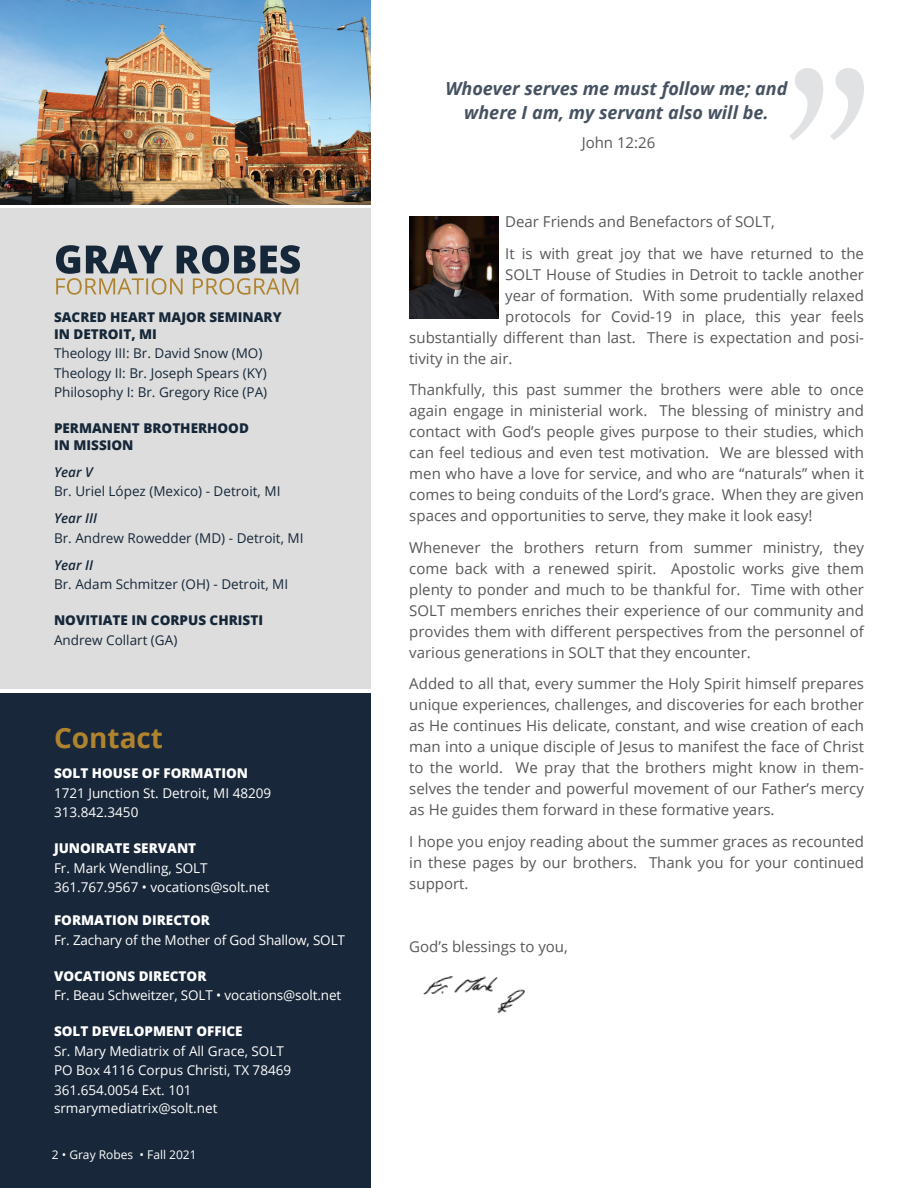
<style>
.page{position:relative;width:918px;height:1188px;background:#fff}
.page>*{position:absolute;margin:0;border:0;box-sizing:border-box;transform-origin:0 0}
.GR_Heading{font:700 28.05px "Open Sans";color:#af842e}
.GR_Body_Copy{font:italic 700 18px/24px "Open Sans";color:#465261;text-align:center}
.GR_Body_Copy-2{font:15px/21px "Open Sans";color:#57585a;text-align:justify}
.GR_Formation_Copy{font:13.5px "Open Sans";color:#fff}
.GR_Formation_Copy-2{font:13.5px "Open Sans";color:#162739}
.GR_Formation_Heading{font:800 13.5px "Open Sans";color:#162739}
.GR_Formation_Heading-2{font:800 13.5px "Open Sans";color:#fff}
.GR_Formation_Copy-3{font:800 13.5px "Open Sans";color:#fff}
.GR_Formation_Subhead{font:italic 600 13.5px "Open Sans";color:#162739}
.t1{font:12px "Open Sans";color:#fff}
</style>
<div class="page">
<div style="left:0;top:208px;width:370px;height:480px;background:#ddd"></div>
<img style="left:0;top:0;width:370px;height:204px">
<img style="left:409px;top:216px;width:90px;height:103px">
<img style="left:423px;top:976px;width:102px;height:38px">
<svg style="left:56px;top:245px;width:244px;height:50px"></svg>
<div style="left:0;top:693px;width:370px;height:495px;background:#182739"></div>
<svg style="left:790px;top:68px;width:74px;height:72px"></svg>
<p class="GR_Formation_Heading" style="left:54px;top:307px;width:229px">SACRED HEART MAJOR SEMINARY</p>
<p class="GR_Formation_Heading" style="left:54px;top:324px;width:104px">IN DETROIT, MI</p>
<p class="GR_Formation_Copy-2" style="left:54px;top:344px;width:210px">Theology III: Br. David Snow (MO)</p>
<p class="GR_Formation_Copy-2" style="left:54px;top:364px;width:214px">Theology II: Br. Joseph Spears (KY)</p>
<p class="GR_Formation_Copy-2" style="left:54px;top:383px;width:215px">Philosophy I: Br. Gregory Rice (PA)</p>
<p class="GR_Formation_Heading" style="left:54px;top:418px;width:196px">PERMANENT BROTHERHOOD</p>
<p class="GR_Formation_Heading" style="left:54px;top:435px;width:81px">IN MISSION</p>
<p class="GR_Formation_Subhead" style="left:54px;top:463px;width:40px">Year V</p>
<p class="GR_Formation_Copy-2" style="left:54px;top:482px;width:228px">Br. Uriel López (Mexico) - Detroit, MI</p>
<p class="GR_Formation_Subhead" style="left:54px;top:509px;width:45px">Year III</p>
<p class="GR_Formation_Copy-2" style="left:54px;top:529px;width:251px">Br. Andrew Rowedder (MD) - Detroit, MI</p>
<p class="GR_Formation_Subhead" style="left:54px;top:556px;width:41px">Year II</p>
<p class="GR_Formation_Copy-2" style="left:54px;top:575px;width:236px">Br. Adam Schmitzer (OH) - Detroit, MI</p>
<p class="GR_Formation_Heading" style="left:54px;top:610px;width:211px">NOVITIATE IN CORPUS CHRISTI</p>
<p class="GR_Formation_Copy-2" style="left:54px;top:631px;width:125px">Andrew Collart (GA)</p>
<p class="GR_Heading" style="left:54px;top:718px;width:111px">Contact</p>
<p class="GR_Formation_Heading-2" style="left:54px;top:763px;width:196px">SOLT HOUSE OF FORMATION</p>
<p class="GR_Formation_Copy" style="left:54px;top:784px;width:219px">1721 Junction St. Detroit, MI 48209</p>
<p class="GR_Formation_Copy" style="left:54px;top:803px;width:86px">313.842.3450</p>
<p class="GR_Formation_Heading-2" style="left:54px;top:838px;width:144px">JUNOIRATE SERVANT</p>
<p class="GR_Formation_Copy" style="left:54px;top:859px;width:155px">Fr. Mark Wendling, SOLT</p>
<p class="GR_Formation_Copy" style="left:54px;top:878px;width:217px">361.767.9567 • vocations@solt.net</p>
<p class="GR_Formation_Copy-3" style="left:54px;top:910px;width:158px">FORMATION DIRECTOR</p>
<p class="GR_Formation_Copy" style="left:54px;top:931px;width:293px">Fr. Zachary of the Mother of God Shallow, SOLT</p>
<p class="GR_Formation_Copy-3" style="left:54px;top:966px;width:154px">VOCATIONS DIRECTOR</p>
<p class="GR_Formation_Copy" style="left:54px;top:986px;width:289px">Fr. Beau Schweitzer, SOLT • vocations@solt.net</p>
<p class="GR_Formation_Heading-2" style="left:54px;top:1021px;width:190px">SOLT DEVELOPMENT OFFICE</p>
<p class="GR_Formation_Copy" style="left:54px;top:1042px;width:231px">Sr. Mary Mediatrix of All Grace, SOLT</p>
<p class="GR_Formation_Copy" style="left:54px;top:1061px;width:239px">PO Box 4116 Corpus Christi, TX 78469</p>
<p class="GR_Formation_Copy" style="left:54px;top:1081px;width:139px">361.654.0054 Ext. 101</p>
<p class="GR_Formation_Copy" style="left:54px;top:1099px;width:165px">srmarymediatrix@solt.net</p>
<p class="t1" style="left:52px;top:1146px;width:146px">2 • Gray Robes • Fall 2021</p>
<p class="GR_Body_Copy" style="left:445px;top:76px;width:344px">Whoever serves me must follow me; and where I am, my servant also will be.</p>
<p class="GR_Body_Copy-2" style="left:582px;top:131px;width:75px">John 12:26</p>
<p class="GR_Body_Copy-2" style="left:505px;top:211px;width:271px">Dear Friends and Benefactors of SOLT,</p>
<p class="GR_Body_Copy-2" style="left:505px;top:243px;width:360px">It is with great joy that we have returned to the</p>
<p class="GR_Body_Copy-2" style="left:505px;top:264px;width:360px">SOLT House of Studies in Detroit to tackle another</p>
<p class="GR_Body_Copy-2" style="left:505px;top:285px;width:360px">year of formation. With some prudentially relaxed</p>
<p class="GR_Body_Copy-2" style="left:505px;top:306px;width:360px">protocols for Covid-19 in place, this year feels</p>
<p class="GR_Body_Copy-2" style="left:409px;top:327px;width:456px">substantially different than last. There is expectation and posi-</p>
<p class="GR_Body_Copy-2" style="left:409px;top:348px;width:105px">tivity in the air.</p>
<p class="GR_Body_Copy-2" style="left:409px;top:379px;width:456px">Thankfully, this past summer the brothers were able to once again engage in ministerial work. The blessing of ministry and contact with God’s people gives purpose to their studies, which can feel tedious and even test motivation. We are blessed with men who have a love for service, and who are “naturals” when it comes to being conduits of the Lord’s grace. When they are given spaces and opportunities to serve, they make it look easy!</p>
<p class="GR_Body_Copy-2" style="left:409px;top:537px;width:456px">Whenever the brothers return from summer ministry, they come back with a renewed spirit. Apostolic works give them plenty to ponder and much to be thankful for. Time with other SOLT members enriches their experience of our community and provides them with different perspectives from the personnel of various generations in SOLT that they encounter.</p>
<p class="GR_Body_Copy-2" style="left:409px;top:673px;width:456px">Added to all that, every summer the Holy Spirit himself prepares unique experiences, challenges, and discoveries for each brother as He continues His delicate, constant, and wise creation of each man into a unique disciple of Jesus to manifest the face of Christ to the world. We pray that the brothers might know in them&shy;selves the tender and powerful movement of our Father’s mercy as He guides them forward in these formative years.</p>
<p class="GR_Body_Copy-2" style="left:409px;top:831px;width:456px">I hope you enjoy reading about the summer graces as recounted in these pages by our brothers. Thank you for your continued support.</p>
<p class="GR_Body_Copy-2" style="left:409px;top:936px;width:160px">God’s blessings to you,</p>
</div>
